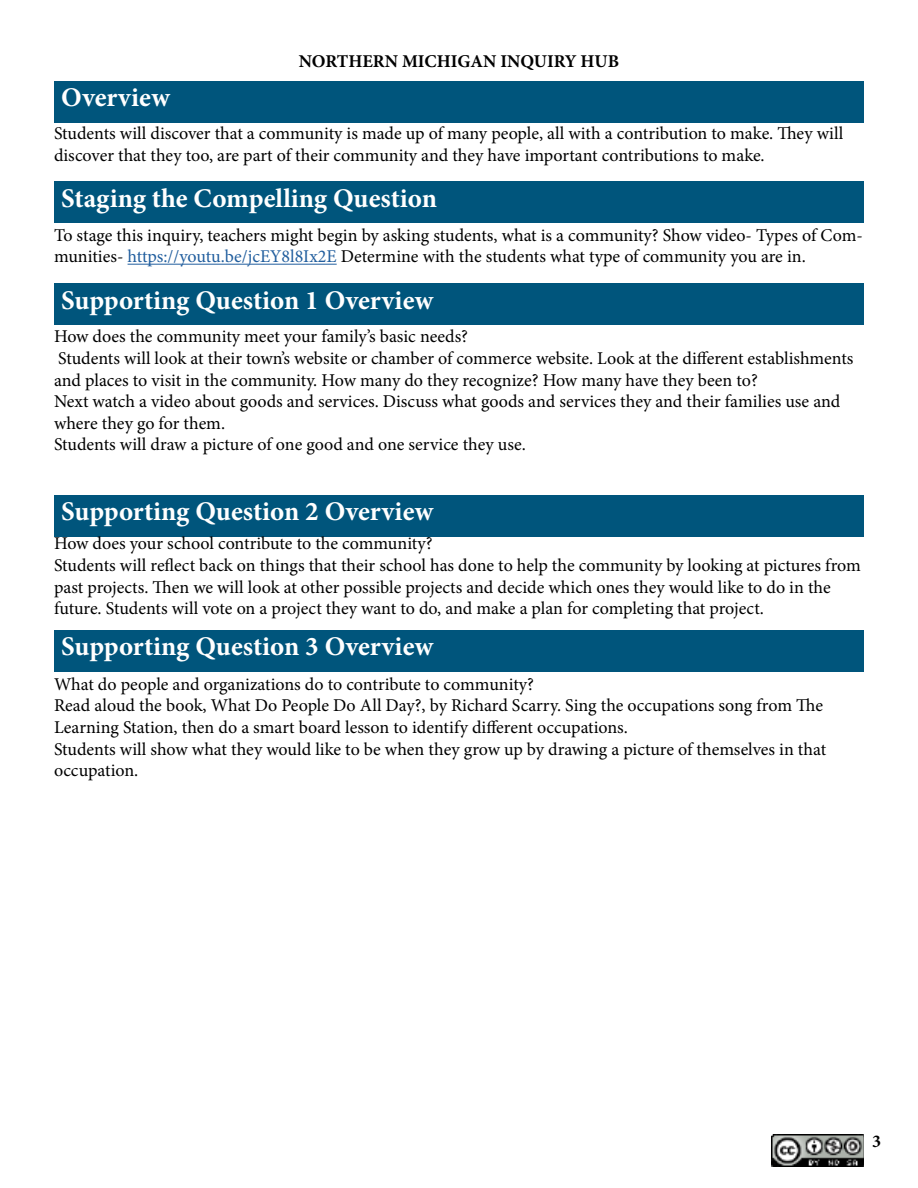
<style>
.page{position:relative;width:918px;height:1188px;background:#fff}
.page>*{position:absolute;margin:0;border:0;box-sizing:border-box;transform-origin:0 0}
.t1{font:700 27px "Minion Pro";color:#fff}
.t2{font:18px/21.6px "Minion Pro";color:#000}
.t3{font:700 18px "Minion Pro";color:#000}
.s1{color:#215e9e}
</style>
<div class="page">
<img style="left:772px;top:1134px;width:92px;height:33px">
<div style="left:54px;top:81px;width:810px;height:41px;background:#00557c"></div>
<div style="left:54px;top:182px;width:810px;height:41px;background:#00557c"></div>
<hr style="left:128px;top:264px;width:209px;height:1px;background:#215e9e">
<div style="left:54px;top:284px;width:810px;height:41px;background:#00557c"></div>
<div style="left:54px;top:495px;width:810px;height:41px;background:#00557c"></div>
<div style="left:54px;top:630px;width:810px;height:41px;background:#00557c"></div>
<h1 class="t1" style="left:61px;top:78px;width:110px">Overview</h1>
<p class="t3" style="left:299px;top:49px;width:322px">NORTHERN MICHIGAN INQUIRY HUB</p>
<p class="t2" style="left:54px;top:123px;width:791px">Students will discover that a community is made up of many people, all with a contribution to make. They will discover that they too, are part of their community and they have important contributions to make.</p>
<h1 class="t1" style="left:61px;top:179px;width:377px">Staging the Compelling Question</h1>
<p class="t2" style="left:54px;top:224px;width:810px">To stage this inquiry, teachers might begin by asking students, what is a community? Show video- Types of Com&shy;munities- <span class="s1">https://youtu.be/jcEY8l8Ix2E</span> Determine with the students what type of community you are in.</p>
<h1 class="t1" style="left:61px;top:281px;width:374px">Supporting Question 1 Overview</h1>
<p class="t2" style="left:54px;top:326px;width:801px">How does the community meet your family’s basic needs?<br>Students will look at their town’s website or chamber of commerce website. Look at the different establishments and places to visit in the community. How many do they recognize? How many have they been to?<br>Next watch a video about goods and services. Discuss what goods and services they and their families use and where they go for them.<br>Students will draw a picture of one good and one service they use.</p>
<h1 class="t1" style="left:61px;top:492px;width:374px">Supporting Question 2 Overview</h1>
<p class="t2" style="left:54px;top:533px;width:808px">How does your school contribute to the community?<br>Students will reflect back on things that their school has done to help the community by looking at pictures from past projects. Then we will look at other possible projects and decide which ones they would like to do in the future. Students will vote on a project they want to do, and make a plan for completing that project.</p>
<h1 class="t1" style="left:61px;top:627px;width:374px">Supporting Question 3 Overview</h1>
<p class="t2" style="left:54px;top:673px;width:774px">What do people and organizations do to contribute to community?<br>Read aloud the book, What Do People Do All Day?, by Richard Scarry. Sing the occupations song from The Learning Station, then do a smart board lesson to identify different occupations.<br>Students will show what they would like to be when they grow up by drawing a picture of themselves in that occupation.</p>
<p class="t3" style="left:872px;top:1129px;width:10px">3</p>
</div>
